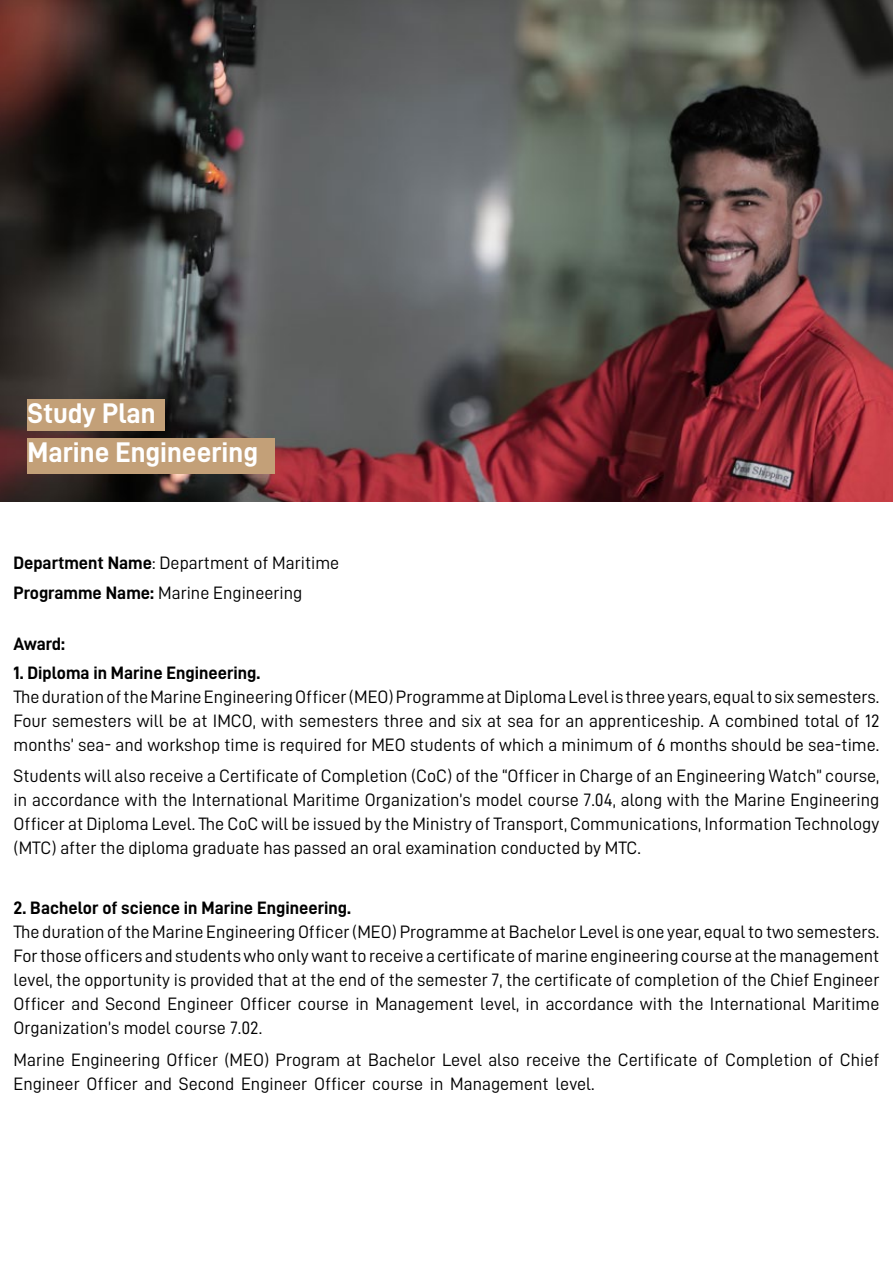
<style>
.page{position:relative;width:893px;height:1263px;background:#fff}
.page>*{position:absolute;margin:0;border:0;box-sizing:border-box;transform-origin:0 0}
.t1{font:28.5px "D DIN Bold";color:#fff}
.t2{font:18px/24px "D DIN";color:#000;text-align:justify}
.t3{font:18px "D DIN Bold";color:#000}
.s1{font-family:"D DIN Bold"}
</style>
<div class="page">
<img style="left:0;top:0;width:893px;height:502px">
<div style="left:28px;top:439px;width:247px;height:35px;background:#c3a078"></div>
<div style="left:28px;top:400px;width:137px;height:31px;background:#c3a078"></div>
<h1 class="t1" style="left:28px;top:398px;width:129px">Study Plan</h1>
<h1 class="t1" style="left:28px;top:437px;width:232px">Marine Engineering</h1>
<p class="t2" style="left:14px;top:547px;width:327px;line-height:30px"><span class="s1">Department Name</span>: Department of Maritime<br><span class="s1">Programme Name:</span> Marine Engineering</p>
<p class="t3" style="left:14px;top:634px;width:53px">Award:</p>
<p class="t3" style="left:14px;top:663px;width:248px">1. Diploma in Marine Engineering.</p>
<p class="t2" style="left:14px;top:684px;width:867px">The duration of the Marine Engineering Officer (MEO) Programme at Diploma Level is three years, equal to six semesters.<br>Four semesters will be at IMCO, with semesters three and six at sea for an apprenticeship. A combined total of 12 months’ sea- and workshop time is required for MEO students of which a minimum of 6 months should be sea-time.</p>
<p class="t2" style="left:14px;top:764px;width:867px">Students will also receive a Certificate of Completion (CoC) of the “Officer in Charge of an Engineering Watch” course, in accordance with the International Maritime Organization’s model course 7.04, along with the Marine Engineering Officer at Diploma Level. The CoC will be issued by the Ministry of Transport, Communications, Information Technology (MTC) after the diploma graduate has passed an oral examination conducted by MTC.</p>
<p class="t3" style="left:14px;top:898px;width:339px">2. Bachelor of science in Marine Engineering.</p>
<p class="t2" style="left:14px;top:920px;width:867px">The duration of the Marine Engineering Officer (MEO) Programme at Bachelor Level is one year, equal to two semesters.<br>For those officers and students who only want to receive a certificate of marine engineering course at the management level, the opportunity is provided that at the end of the semester 7, the certificate of completion of the Chief Engineer Officer and Second Engineer Officer course in Management level, in accordance with the International Maritime Organization’s model course 7.02.</p>
<p class="t2" style="left:14px;top:1047px;width:867px">Marine Engineering Officer (MEO) Program at Bachelor Level also receive the Certificate of Completion of Chief<br>Engineer Officer and Second Engineer Officer course in Management level.</p>
</div>
